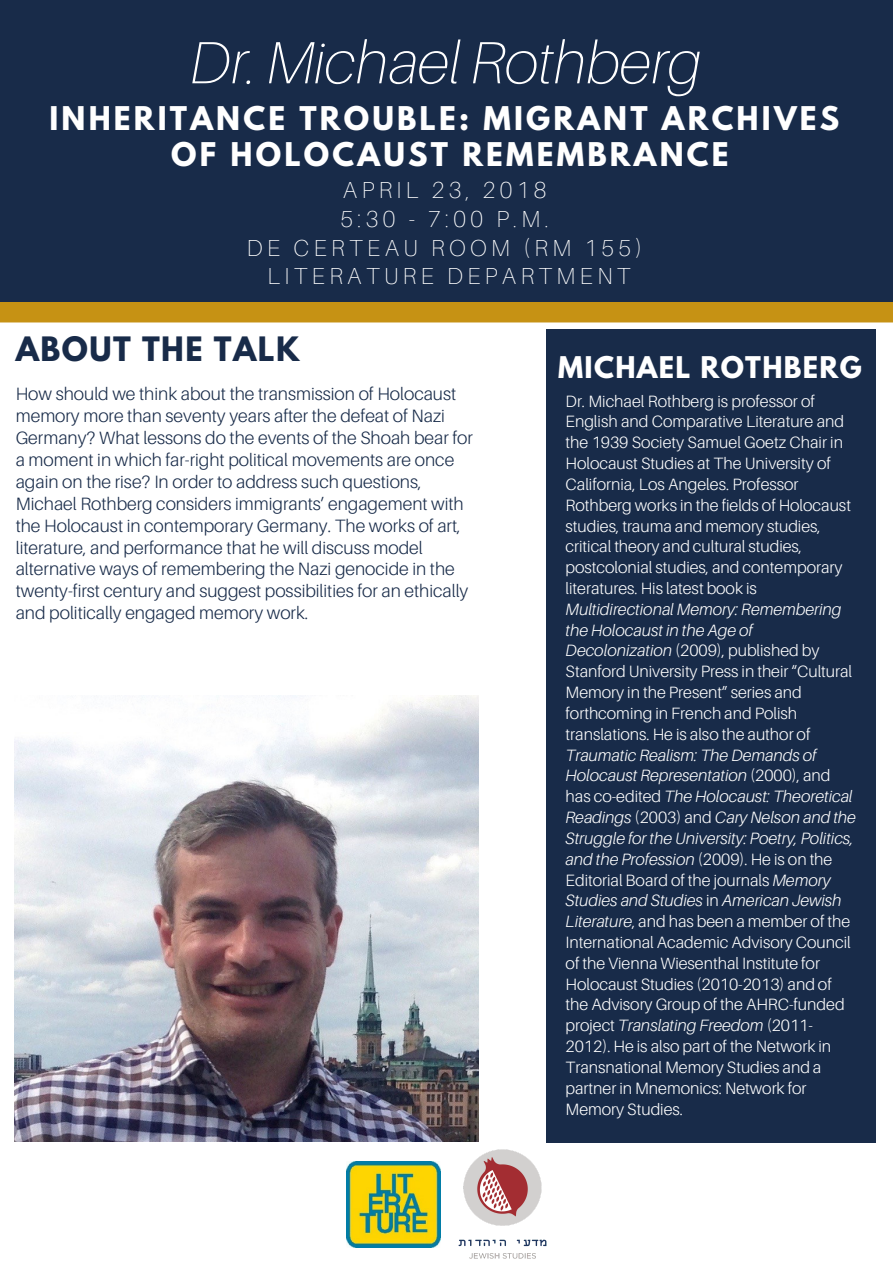
<style>
.page{position:relative;width:893px;height:1263px;background:#fff}
.page>*{position:absolute;margin:0;border:0;box-sizing:border-box;transform-origin:0 0}
.t1{font:italic 100 59.62px "Aileron";color:#fff}
.t2{font:700 29.78px "League Spartan";letter-spacing:.05em;color:#182b49}
.t3{font:700 28.95px/35.5px "League Spartan";letter-spacing:.11em;color:#fff;text-align:center}
.t4{font:700 26.47px "League Spartan";letter-spacing:.05em;color:#fff}
.t5{font:100 23.17px/28.7px "Aileron";letter-spacing:.19em;color:#fff;text-align:center}
.t6{font:300 17.85px/22px "Aileron";color:#182b49}
.t7{font:300 16.35px/20.9px "Aileron";color:#fff}
.s1{font-style:italic}
</style>
<div class="page">
<div style="left:0;top:0;width:893px;height:320px;background:#182b49"></div>
<div style="left:0;top:302px;width:893px;height:20px;background:#c69214"></div>
<img style="left:14px;top:695px;width:464px;height:447px">
<div style="left:546px;top:330px;width:330px;height:813px;background:#182b49"></div>
<img style="left:458px;top:1149px;width:89px;height:110px">
<img style="left:346px;top:1161px;width:95px;height:86px">
<h1 class="t1" style="left:190px;top:25px;width:512px">Dr. Michael Rothberg</h1>
<h3 class="t3" style="left:49px;top:104px;width:791px">INHERITANCE TROUBLE: MIGRANT ARCHIVES<br>OF HOLOCAUST REMEMBRANCE</h3>
<h3 class="t5" style="left:247px;top:175px;width:397px">APRIL 23, 2018<br>5:30 - 7:00 P.M.<br>DE CERTEAU ROOM (RM 155)<br>LITERATURE DEPARTMENT</h3>
<h2 class="t2" style="left:16px;top:335px;width:285px">ABOUT THE TALK</h2>
<p class="t6" style="left:16px;top:382px;width:459px">How should we think about the transmission of Holocaust memory more than seventy years after the defeat of Nazi Germany? What lessons do the events of the Shoah bear for a moment in which far-right political movements are once again on the rise? In order to address such questions, Michael Rothberg considers immigrants’ engagement with the Holocaust in contemporary Germany. The works of art, literature, and performance that he will discuss model alternative ways of remembering the Nazi genocide in the twenty-first century and suggest possibilities for an ethically and politically engaged memory work.</p>
<h3 class="t4" style="left:558px;top:354px;width:305px">MICHAEL ROTHBERG</h3>
<p class="t7" style="left:566px;top:390px;width:287px">Dr. Michael Rothberg is professor of English and Comparative Literature and the 1939 Society Samuel Goetz Chair in Holocaust Studies at The University of California, Los Angeles. Professor Rothberg works in the fields of Holocaust studies, trauma and memory studies, critical theory and cultural studies, postcolonial studies, and contemporary literatures. His latest book is</p>
<p class="t7" style="left:566px;top:598px;width:288px"><span class="s1">Multidirectional Memory: Remembering the Holocaust in the Age of Decolonization</span> (2009), published by Stanford University Press in their “Cultural Memory in the Present” series and forthcoming in French and Polish translations. He is also the author of</p>
<p class="t7" style="left:566px;top:744px;width:292px"><span class="s1">Traumatic Realism: The Demands of Holocaust Representation</span> (2000), and has co-edited <span class="s1">The Holocaust: Theoretical Readings</span> (2003) and <span class="s1">Cary Nelson and the Struggle for the University: Poetry, Politics, and the Profession</span> (2009). He is on the Editorial Board of the journals <span class="s1">Memory Studies and Studies</span> in <span class="s1">American Jewish Literature</span>, and has been a member of the International Academic Advisory Council of the Vienna Wiesenthal Institute for Holocaust Studies (2010-2013) and of the Advisory Group of the AHRC-funded project <span class="s1">Translating Freedom</span> (2011- 2012). He is also part of the Network in Transnational Memory Studies and a partner in Mnemonics: Network for Memory Studies.</p>
</div>
